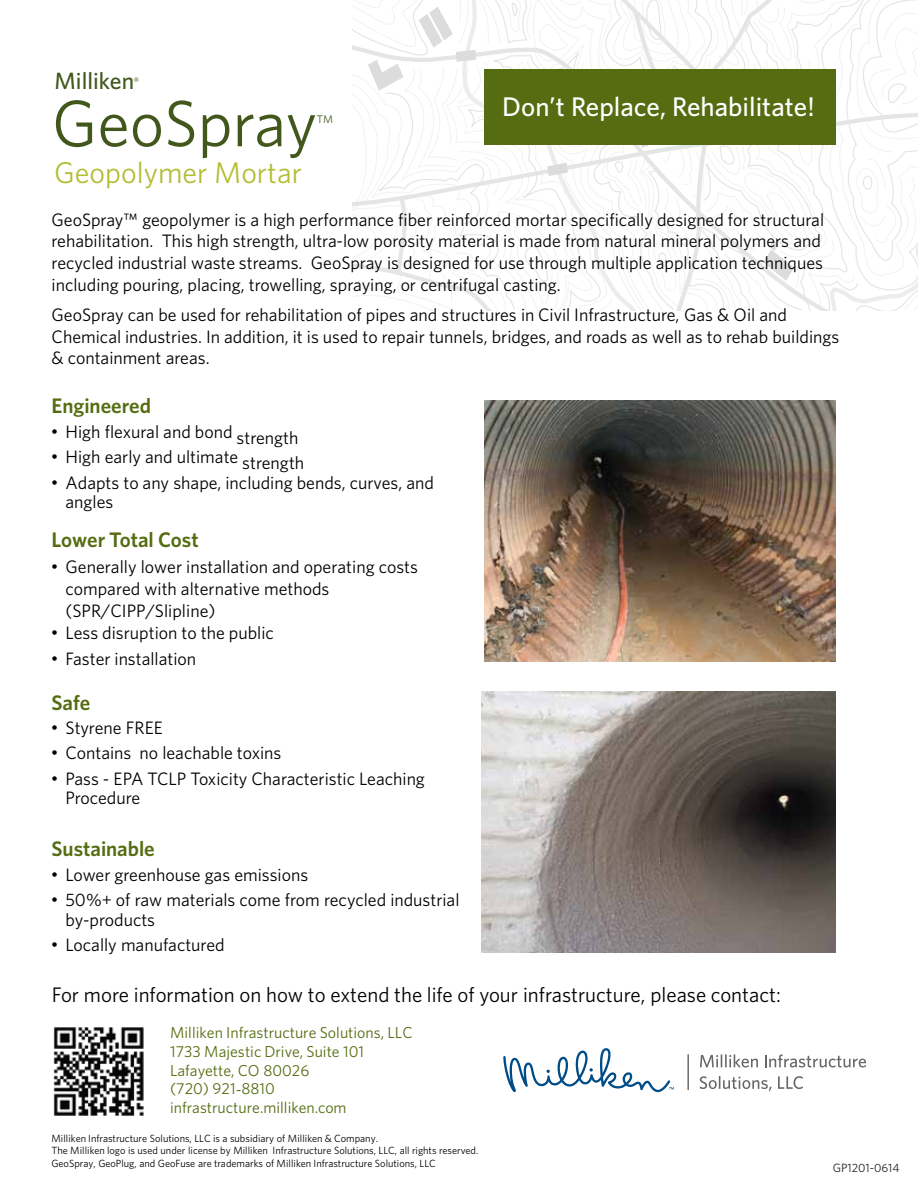
<style>
.page{position:relative;width:918px;height:1188px;background:#fff}
.page>*{position:absolute;margin:0;border:0;box-sizing:border-box;transform-origin:0 0}
.t1{font:65.7px "Whitney";color:#41571b}
.t2{font:29.85px "Whitney";color:#b3be35}
.t3{font:500 27px "Whitney";color:#fff}
.t4{font:500 23.7px "Whitney";color:#41571b}
.t5{font:21px "Whitney";color:#010101}
.t6{font:600 21px "Whitney";color:#566c11}
.t7{font:18px/21.6px "Whitney";color:#010101}
.t8{font:15.9px/18.9px "Whitney";color:#566c11}
.t9{font:12px "Whitney";color:#231f20}
.t10{font:10.95px "Whitney";color:#41571b}
.t11{font:10.5px/12.6px "Whitney";color:#010101}
.t12{font:500 6.6px "Whitney";color:#41571b}
.s1{font-family:"Arial"}
</style>
<div class="page">
<svg style="left:353px;top:0;width:565px;height:310px"></svg>
<div style="left:484px;top:69px;width:351px;height:75px;background:#566c11"></div>
<img style="left:484px;top:401px;width:351px;height:261px">
<img style="left:482px;top:692px;width:353px;height:260px">
<svg style="left:503px;top:1048px;width:171px;height:45px"></svg>
<hr style="left:688px;top:1054px;width:1px;height:36px;background:#666767">
<svg style="left:700px;top:1054px;width:58px;height:13px"></svg>
<svg style="left:765px;top:1054px;width:101px;height:14px"></svg>
<svg style="left:700px;top:1076px;width:72px;height:15px"></svg>
<svg style="left:778px;top:1076px;width:25px;height:13px"></svg>
<img style="left:53px;top:1027px;width:91px;height:89px">
<h3 class="t4" style="left:55px;top:65px;width:81px">Milliken</h3>
<p class="t12" style="left:134px;top:76px;width:7px">®</p>
<h1 class="t1" style="left:52px;top:80px;width:267px">GeoSpray</h1>
<h2 class="t2" style="left:54px;top:153px;width:249px">Geopolymer Mortar</h2>
<p class="t10" style="left:317px;top:112px;width:18px">TM</p>
<h3 class="t3" style="left:502px;top:89px;width:314px">Don’t Replace, Rehabilitate!</h3>
<p class="t7" style="left:52px;top:208px;width:774px">GeoSpray™ geopolymer is a high performance fiber reinforced mortar specifically designed for structural rehabilitation. This high strength, ultra-low porosity material is made from natural mineral polymers and recycled industrial waste streams. GeoSpray is designed for use through multiple application techniques including pouring, placing, trowelling, spraying, or centrifugal casting.</p>
<p class="t7" style="left:52px;top:304px;width:789px">GeoSpray can be used for rehabilitation of pipes and structures in Civil Infrastructure, Gas &amp; Oil and<br>Chemical industries. In addition, it is used to repair tunnels, bridges, and roads as well as to rehab buildings &amp; containment areas.</p>
<p class="t6" style="left:52px;top:392px;width:101px">Engineered</p>
<p class="t7" style="left:52px;top:420px;width:249px"><span class="s1">•</span> High flexural and bond strength</p>
<p class="t7" style="left:52px;top:446px;width:254px"><span class="s1">•</span> High early and ultimate strength</p>
<p class="t7" style="left:66px;top:472px;width:370px;line-height:19.4px;text-indent:-14px"><span class="s1">•</span> Adapts to any shape, including bends, curves, and angles</p>
<p class="t6" style="left:52px;top:525px;width:149px">Lower Total Cost</p>
<p class="t7" style="left:65px;top:556px;width:354px;text-indent:-14px"><span class="s1">•</span> Generally lower installation and operating costs compared with alternative methods (SPR/CIPP/Slipline)</p>
<p class="t7" style="left:52px;top:622px;width:224px"><span class="s1">•</span> Less disruption to the public</p>
<p class="t7" style="left:52px;top:648px;width:146px"><span class="s1">•</span> Faster installation</p>
<p class="t6" style="left:52px;top:688px;width:40px">Safe</p>
<p class="t7" style="left:52px;top:716px;width:113px"><span class="s1">•</span> Styrene FREE</p>
<p class="t7" style="left:52px;top:742px;width:231px"><span class="s1">•</span> Contains no leachable toxins</p>
<p class="t7" style="left:66px;top:768px;width:361px;line-height:19.5px;text-indent:-14px"><span class="s1">•</span> Pass - EPA TCLP Toxicity Characteristic Leaching<br>Procedure</p>
<p class="t6" style="left:52px;top:835px;width:105px">Sustainable</p>
<p class="t7" style="left:52px;top:863px;width:258px"><span class="s1">•</span> Lower greenhouse gas emissions</p>
<p class="t7" style="left:66px;top:890px;width:396px;line-height:19.5px;text-indent:-14px"><span class="s1">•</span> 50%+ of raw materials come from recycled industrial by-products</p>
<p class="t7" style="left:52px;top:934px;width:175px"><span class="s1">•</span> Locally manufactured</p>
<p class="t5" style="left:52px;top:981px;width:730px">For more information on how to extend the life of your infrastructure, please contact:</p>
<p class="t8" style="left:170px;top:1022px;width:244px">Milliken Infrastructure Solutions, LLC<br>1733 Majestic Drive, Suite 101<br>Lafayette, CO 80026<br>(720) 921-8810 infrastructure.milliken.com</p>
<p class="t11" style="left:51px;top:1131px;width:428px">Milliken Infrastructure Solutions, LLC is a subsidiary of Milliken &amp; Company.<br>The Milliken logo is used under license by Milliken Infrastructure Solutions, LLC, all rights reserved.<br>GeoSpray, GeoPlug, and GeoFuse are trademarks of Milliken Infrastructure Solutions, LLC</p>
<p class="t9" style="left:833px;top:1160px;width:68px">GP1201-0614</p>
</div>
